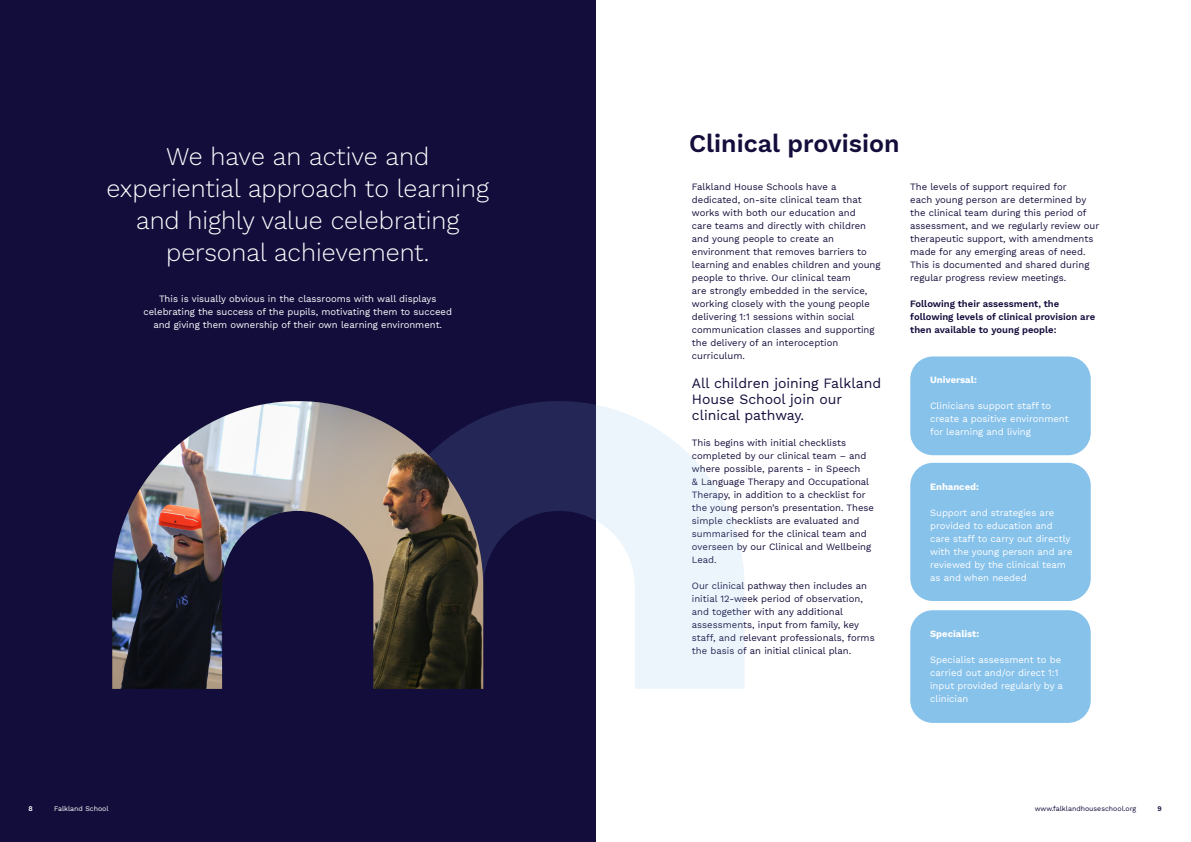
<style>
.page{position:relative;width:1191px;height:842px;background:#fff}
.page>*{position:absolute;margin:0;border:0;box-sizing:border-box;transform-origin:0 0}
.t1{font:300 25px/32px "Work Sans";color:#fff;text-align:center}
.t2{font:25px "Work Sans";color:#130d3c}
.t3{font:14px/16px "Work Sans";color:#130d3c}
.t4{font:9.5px/13px "Work Sans";color:#130d3c}
.t5{font:9.5px/13px "Work Sans";color:#fff}
.t6{font:7px "Work Sans";color:#130d3c}
.t7{font:7px "Work Sans";color:#fff}
</style>
<div class="page">
<div style="left:0;top:0;width:595px;height:842px;background:#130d3c"></div>
<svg style="left:483px;top:401px;width:261px;height:288px"></svg>
<div style="left:910px;top:356px;width:180px;height:99px;background:#87c2eb;border-radius:23px"></div>
<div style="left:910px;top:610px;width:180px;height:113px;background:#87c2eb;border-radius:23px"></div>
<div style="left:910px;top:463px;width:180px;height:138px;background:#87c2eb;border-radius:23px"></div>
<img style="left:112px;top:401px;width:371px;height:288px">
<h1 class="t1" style="left:106px;top:139px;width:384px">We have an active and experiential approach to learning and highly value celebrating personal achievement.</h1>
<p class="t5" style="left:143px;top:292px;width:310px;text-align:center">This is visually obvious in the classrooms with wall displays celebrating the success of the pupils, motivating them to succeed and giving them ownership of their own learning environment.</p>
<p class="t7" style="left:28px;top:803px;width:6px">8</p>
<p class="t7" style="left:54px;top:803px;width:56px">Falkland School</p>
<h1 class="t2" style="left:689px;top:125px;width:212px">Clinical provision</h1>
<p class="t4" style="left:692px;top:180px;width:190px">Falkland House Schools have a dedicated, on-site clinical team that works with both our education and<br>care teams and directly with children and young people to create an environment that removes barriers to learning and enables children and young people to thrive. Our clinical team<br>are strongly embedded in the service, working closely with the young people delivering 1:1 sessions within social communication classes and supporting the delivery of an interoception curriculum.</p>
<h2 class="t3" style="left:692px;top:375px;width:191px">All children joining Falkland<br>House School join our clinical pathway.</h2>
<p class="t4" style="left:692px;top:436px;width:184px">This begins with initial checklists completed by our clinical team – and where possible, parents - in Speech<br>&amp; Language Therapy and Occupational Therapy, in addition to a checklist for the young person’s presentation. These simple checklists are evaluated and summarised for the clinical team and overseen by our Clinical and Wellbeing Lead.</p>
<p class="t4" style="left:692px;top:579px;width:184px">Our clinical pathway then includes an initial 12-week period of observation, and together with any additional assessments, input from family, key staff, and relevant professionals, forms the basis of an initial clinical plan.</p>
<p class="t4" style="left:910px;top:180px;width:190px">The levels of support required for<br>each young person are determined by the clinical team during this period of assessment, and we regularly review our therapeutic support, with amendments made for any emerging areas of need.<br>This is documented and shared during regular progress review meetings.</p>
<p class="t4" style="left:910px;top:297px;width:186px">Following their assessment, the following levels of clinical provision are then available to young people:</p>
<p class="t5" style="left:930px;top:373px;width:48px">Universal:</p>
<p class="t5" style="left:930px;top:399px;width:140px">Clinicians support staff to create a positive environment for learning and living</p>
<p class="t5" style="left:930px;top:479px;width:50px">Enhanced:</p>
<p class="t5" style="left:930px;top:505px;width:144px">Support and strategies are provided to education and care staff to carry out directly with the young person and are reviewed by the clinical team as and when needed</p>
<p class="t5" style="left:930px;top:627px;width:51px">Specialist:</p>
<p class="t5" style="left:930px;top:653px;width:134px">Specialist assessment to be carried out and/or direct 1:1 input provided regularly by a clinician</p>
<p class="t6" style="left:1034px;top:803px;width:103px">www.falklandhouseschool.org</p>
<p class="t6" style="left:1157px;top:803px;width:6px">9</p>
</div>
